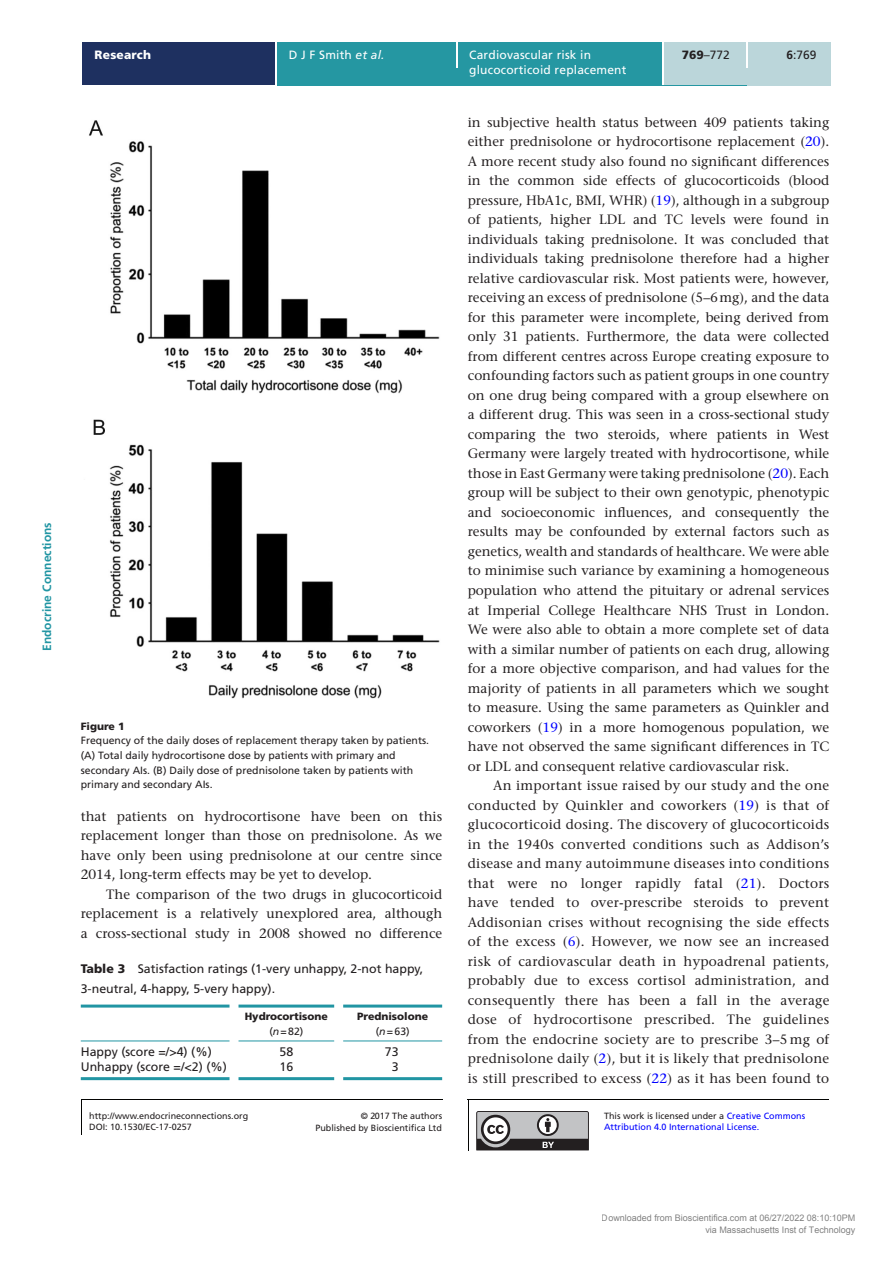
<style>
.page{position:relative;width:893px;height:1263px;background:#fff}
.page>*{position:absolute;margin:0;border:0;box-sizing:border-box;transform-origin:0 0}
.TXI{font:500 13.5px/19.5px "Stone Serif Std";color:#231f20;text-align:justify}
.TXT{font:500 13.5px/19.5px "Stone Serif Std";color:#231f20;text-align:justify}
.TC{font:12.3px/19.5px "Frutiger LT Std";color:#231f20}
.TB_Bot_Rule{font:12.3px "Frutiger LT Std";color:#231f20}
.TB{font:12.3px "Frutiger LT Std";color:#231f20}
.t1{font:12px/14.7px "Frutiger LT Std";letter-spacing:.015em;color:#fff}
.t2{font:700 12px "Frutiger LT Std";color:#2195a3}
.t3{font:12px "Frutiger LT Std";color:#231f20}
.t4{font:900 12px "Frutiger LT Std";letter-spacing:.015em;color:#fff}
.FC{font:10.5px/14.7px "Frutiger LT Std";color:#231f20}
.TCH{font:900 10.5px/14.7px "Frutiger LT Std";color:#231f20;text-align:center}
.FC-2{font:900 10.5px "Frutiger LT Std";color:#231f20}
.t5{font:9px/11.9px "Frutiger LT Std";color:#231f20;text-align:right}
.t6{font:9px/12px "Arial";color:rgb(0 0 0/.5);text-align:right}
.t7{font:9px/11.1px "Frutiger LT Std";color:#00f}
.s1{font-style:italic}
.s2{font-weight:900}
.s3{font-weight:700}
.s4{font-weight:400}
.s5{font-weight:400;font-style:italic}
.s6{color:#00f}
.s7{color:#231f20}
</style>
<div class="page">
<hr style="left:468px;top:1099px;width:1px;height:52px;background:#040503">
<hr style="left:468px;top:1099px;width:361px;height:1px;background:#040503">
<svg style="left:476px;top:1111px;width:113px;height:39px;background:#8d8c8d"></svg>
<div style="left:82px;top:43px;width:194px;height:42px;background:#1e3060"></div>
<div style="left:277px;top:51px;width:554px;height:34px;background:#2597a2"></div>
<div style="left:277px;top:43px;width:179px;height:8px;background:#2597a2"></div>
<hr style="left:456px;top:43px;width:2px;height:25px;background:#fff">
<div style="left:458px;top:43px;width:205px;height:42px;background:#2597a2"></div>
<hr style="left:663px;top:43px;width:1px;height:42px;background:#fff">
<div style="left:664px;top:43px;width:83px;height:42px;background:#bbd6da"></div>
<div style="left:747px;top:68px;width:84px;height:17px;background:#bbd6da"></div>
<svg style="left:747px;top:51px;width:1px;height:17px"></svg>
<div style="left:748px;top:43px;width:83px;height:25px;background:#bbd6da"></div>
<hr style="left:81px;top:1099px;width:1px;height:36px;background:#040503">
<hr style="left:81px;top:1099px;width:361px;height:1px;background:#040503">
<img style="left:89px;top:120px;width:351px;height:579px">
<hr style="left:81px;top:1004px;width:149px;height:3px;background:#2195a3">
<hr style="left:81px;top:1040px;width:149px;height:1px;background:#2195a3">
<hr style="left:238px;top:1004px;width:96px;height:3px;background:#2195a3">
<hr style="left:238px;top:1040px;width:96px;height:1px;background:#2195a3">
<hr style="left:343px;top:1004px;width:99px;height:3px;background:#2195a3">
<hr style="left:343px;top:1040px;width:99px;height:1px;background:#2195a3">
<hr style="left:81px;top:1077px;width:149px;height:3px;background:#2195a3">
<hr style="left:238px;top:1077px;width:96px;height:3px;background:#2195a3">
<hr style="left:343px;top:1077px;width:99px;height:3px;background:#2195a3">
<p class="t2" style="left:40px;top:651px;width:130px;rotate:-90deg">Endocrine Connections</p>
<p class="t4" style="left:95px;top:48px;width:58px">Research</p>
<p class="t1" style="left:289px;top:48px;width:97px">D J F Smith <span class="s1">et al.</span></p>
<p class="t1" style="left:469px;top:48px;width:159px">Cardiovascular risk in glucocorticoid replacement</p>
<p class="t3" style="left:682px;top:48px;width:50px"><span class="s2">769</span>–772</p>
<p class="t3" style="left:786px;top:48px;width:32px"><span class="s3">6</span>:769</p>
<p class="FC-2" style="left:81px;top:720px;width:45px">Figure 1</p>
<p class="FC" style="left:81px;top:733px;width:350px">Frequency of the daily doses of replacement therapy taken by patients. (A) Total daily hydrocortisone dose by patients with primary and secondary AIs. (B) Daily dose of prednisolone taken by patients with primary and secondary AIs.</p>
<p class="TXT" style="left:81px;top:806px;width:363px">that patients on hydrocortisone have been on this replacement longer than those on prednisolone. As we have only been using prednisolone at our centre since 2014, long-term effects may be yet to develop.</p>
<p class="TXI" style="left:81px;top:884px;width:363px;text-indent:26px">The comparison of the two drugs in glucocorticoid replacement is a relatively unexplored area, although a cross-sectional study in 2008 showed no difference</p>
<p class="TC" style="left:81px;top:959px;width:344px"><span class="s2">Table 3</span> Satisfaction ratings (1-very unhappy, 2-not happy,<br>3-neutral, 4-happy, 5-very happy).</p>
<p class="TCH" style="left:245px;top:1009px;width:85px">Hydrocortisone <span class="s4">(</span><span class="s5">n</span><span class="s4">=82)</span></p>
<p class="TCH" style="left:357px;top:1009px;width:73px">Prednisolone <span class="s4">(</span><span class="s5">n</span><span class="s4">=63)</span></p>
<p class="TB" style="left:81px;top:1044px;width:133px">Happy (score =/&gt;4) (%)</p>
<p class="TB" style="left:279px;top:1044px;width:15px">58</p>
<p class="TB" style="left:385px;top:1044px;width:15px">73</p>
<p class="TB_Bot_Rule" style="left:81px;top:1060px;width:148px">Unhappy (score =/&lt;2) (%)</p>
<p class="TB_Bot_Rule" style="left:279px;top:1060px;width:15px">16</p>
<p class="TB_Bot_Rule" style="left:392px;top:1060px;width:8px">3</p>
<p class="t5" style="left:89px;top:1110px;width:161px">http://www.endocrineconnections.org</p>
<p class="t5" style="left:315px;top:1110px;width:128px">© 2017 The authors<br>Published by Bioscientifica Ltd</p>
<p class="t5" style="left:89px;top:1121px;width:104px">DOI: 10.1530/EC-17-0257</p>
<p class="TXI" style="left:468px;top:113px;width:363px">in subjective health status between 409 patients taking either prednisolone or hydrocortisone replacement (<span class="s6">20</span>).<br>A more recent study also found no significant differences in the common side effects of glucocorticoids (blood pressure, HbA1c, BMI, WHR) (<span class="s6">19</span>), although in a subgroup of patients, higher LDL and TC levels were found in individuals taking prednisolone. It was concluded that individuals taking prednisolone therefore had a higher relative cardiovascular risk. Most patients were, however, receiving an excess of prednisolone (5–6mg), and the data for this parameter were incomplete, being derived from only 31 patients. Furthermore, the data were collected from different centres across Europe creating exposure to confounding factors such as patient groups in one country on one drug being compared with a group elsewhere on a different drug. This was seen in a cross-sectional study comparing the two steroids, where patients in West Germany were largely treated with hydrocortisone, while those in East Germany were taking prednisolone (<span class="s6">20</span>). Each group will be subject to their own genotypic, phenotypic and socioeconomic influences, and consequently the results may be confounded by external factors such as genetics, wealth and standards of healthcare. We were able to minimise such variance by examining a homogeneous population who attend the pituitary or adrenal services at Imperial College Healthcare NHS Trust in London.<br>We were also able to obtain a more complete set of data with a similar number of patients on each drug, allowing for a more objective comparison, and had values for the majority of patients in all parameters which we sought to measure. Using the same parameters as Quinkler and coworkers (<span class="s6">19</span>) in a more homogenous population, we have not observed the same significant differences in TC or LDL and consequent relative cardiovascular risk.</p>
<p class="TXI" style="left:468px;top:776px;width:363px;text-indent:26px">An important issue raised by our study and the one conducted by Quinkler and coworkers (<span class="s6">19</span>) is that of glucocorticoid dosing. The discovery of glucocorticoids in the 1940s converted conditions such as Addison’s disease and many autoimmune diseases into conditions that were no longer rapidly fatal (<span class="s6">21</span>). Doctors have tended to over-prescribe steroids to prevent Addisonian crises without recognising the side effects of the excess (<span class="s6">6</span>). However, we now see an increased risk of cardiovascular death in hypoadrenal patients, probably due to excess cortisol administration, and consequently there has been a fall in the average dose of hydrocortisone prescribed. The guidelines from the endocrine society are to prescribe 3–5 mg of prednisolone daily (<span class="s6">2</span>), but it is likely that prednisolone is still prescribed to excess (<span class="s6">22</span>) as it has been found to</p>
<p class="t7" style="left:604px;top:1110px;width:203px"><span class="s7">This work is licensed under a</span> Creative Commons<br>Attribution 4.0 International License.</p>
<p class="t6" style="left:602px;top:1212px;width:255px">Downloaded from Bioscientifica.com at 06/27/2022 08:10:10PM via Massachusetts Inst of Technology</p>
</div>
